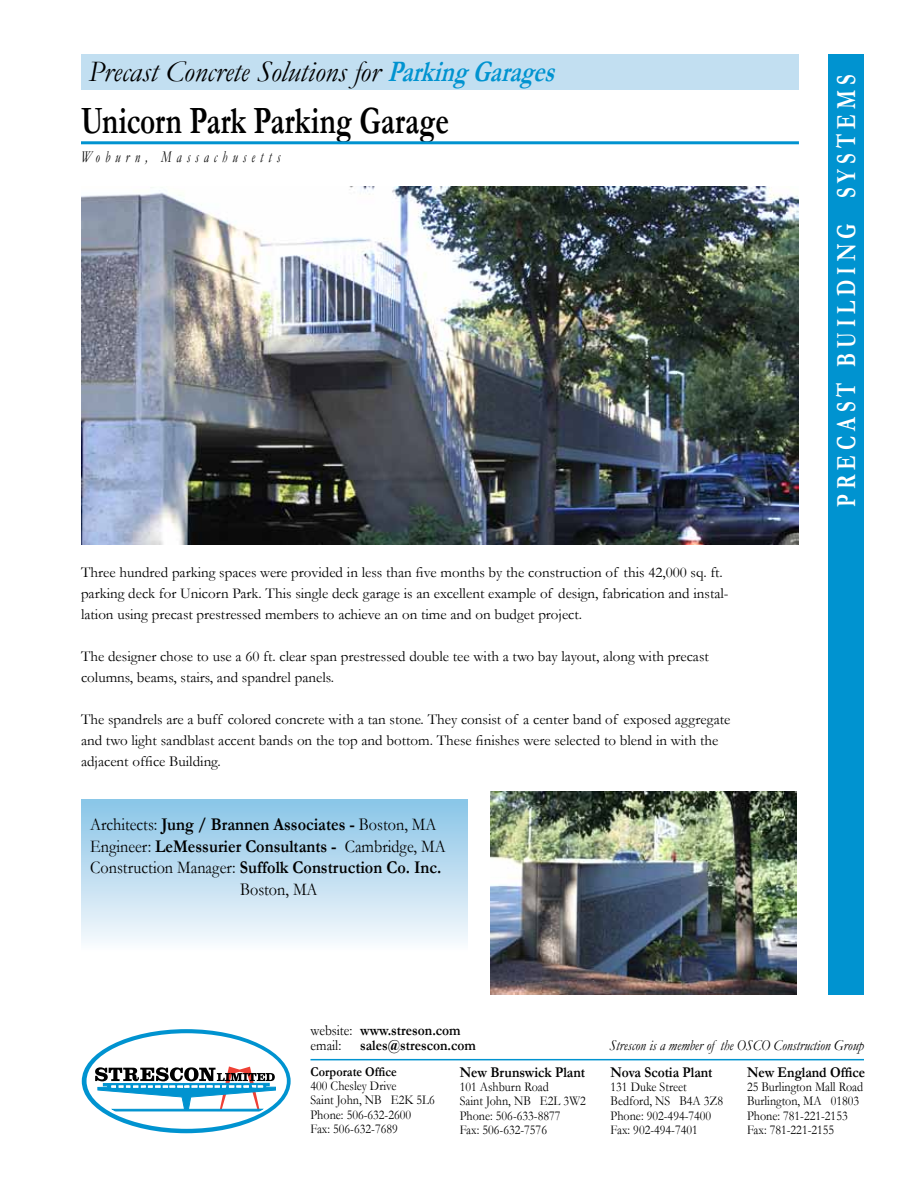
<style>
.page{position:relative;width:918px;height:1188px;background:#fff}
.page>*{position:absolute;margin:0;border:0;box-sizing:border-box;transform-origin:0 0}
.t1{font:700 39px "Garamond";letter-spacing:.005em;color:#000;scale:.75 1}
.t2{font:italic 30px "Garamond";letter-spacing:-.005em;color:#000}
.t3{font:700 27.75px "Garamond";letter-spacing:.24em;color:#fff;scale:.75 1}
.t4{font:700 18px "Garamond";color:#000;scale:.9 1}
.t5{font:18px "Garamond";color:#000;scale:.9 1}
.t6{font:italic 16.5px "Garamond";letter-spacing:.41em;color:#000;scale:.75 1}
.t7{font:15px/21px "Garamond";color:#000}
.t8{font:700 15px/15px "Garamond";color:#000;scale:.9 1}
.t9{font:italic 15px "Garamond";color:#000;scale:.9 1}
.t10{font:13.5px/14.2px "Garamond";color:#000;scale:.9 1}
.t11{font:700 13.5px "Garamond";color:#000;scale:.9 1}
.s1{font-weight:700;color:#0093d0}
.s2{font-weight:400}
</style>
<div class="page">
<div style="left:81px;top:800px;width:387px;height:152px;background:linear-gradient(to bottom,#89c4e7,#fafbfd)"></div>
<svg style="left:82px;top:1029px;width:209px;height:104px;background:#1099d2"></svg>
<div style="left:87px;top:1033px;width:200px;height:96px;background:#fff;border-radius:50%"></div>
<svg style="left:95px;top:1066px;width:181px;height:46px"></svg>
<hr style="left:310px;top:1059px;width:554px;height:1px;background:#0093d0">
<div style="left:81px;top:54px;width:718px;height:36px;background:#c2dff1"></div>
<div style="left:828px;top:54px;width:36px;height:941px;background:#0093d0"></div>
<hr style="left:81px;top:141px;width:718px;height:3px;background:#0093d0">
<img style="left:491px;top:791px;width:305px;height:204px">
<img style="left:81px;top:187px;width:718px;height:358px">
<h2 class="t2" style="left:88px;top:52px;width:478px">Precast Concrete Solutions for <span class="s1">ParkingGarages</span></h2>
<h1 class="t1" style="left:81px;top:94px;width:492px">Unicorn Park Parking Garage</h1>
<p class="t6" style="left:81px;top:146px;width:267px">Woburn, Massachusetts</p>
<p class="t7" style="left:81px;top:561px;width:649px">Three hundred parking spaces were provided in less than five months by the construction of this 42,000 sq. ft. parking deck for Unicorn Park. This single deck garage is an excellent example of design, fabrication and instal&shy;lation using precast prestressed members to achieve an on time and on budget project.</p>
<p class="t7" style="left:81px;top:645px;width:629px">The designer chose to use a 60 ft. clear span prestressed double tee with a two bay layout, along with precast columns, beams, stairs, and spandrel panels.</p>
<p class="t7" style="left:81px;top:708px;width:651px">The spandrels are a buff colored concrete with a tan stone. They consist of a center band of exposed aggregate and two light sandblast accent bands on the top and bottom. These finishes were selected to blend in with the adjacent office Building.</p>
<p class="t4" style="left:90px;top:812px;width:386px"><span class="s2">Architects:</span> Jung / Brannen Associates - <span class="s2">Boston, MA</span></p>
<p class="t4" style="left:90px;top:834px;width:396px"><span class="s2">Engineer:</span> LeMessurier Consultants - <span class="s2">Cambridge, MA</span></p>
<p class="t4" style="left:90px;top:855px;width:392px"><span class="s2">Construction Manager:</span> Suffolk Construction Co. Inc.</p>
<p class="t5" style="left:240px;top:877px;width:88px">Boston, MA</p>
<h3 class="t3" style="left:828px;top:507px;width:578px;rotate:-90deg">PRECAST BUILDING SYSTEMS</h3>
<p class="t8" style="left:311px;top:1023px;width:168px"><span class="s2">website:</span> www.streson.com <span class="s2">email:</span></p>
<p class="t8" style="left:360px;top:1038px;width:130px">sales@strescon.com</p>
<p class="t9" style="left:609px;top:1035px;width:284px">Strescon is a member of the OSCO Construction Group</p>
<p class="t11" style="left:310px;top:1062px;width:97px">Corporate Office</p>
<p class="t10" style="left:310px;top:1078px;width:140px">400 Chesley Drive<br>Saint John, NB E2K 5L6<br>Phone: 506-632-2600<br>Fax: 506-632-7689</p>
<p class="t8" style="left:460px;top:1065px;width:141px">New Brunswick Plant</p>
<p class="t10" style="left:460px;top:1079px;width:142px">101 Ashburn Road<br>Saint John, NB E2L 3W2<br>Phone: 506-633-8877<br>Fax: 506-632-7576</p>
<p class="t8" style="left:611px;top:1065px;width:115px">Nova Scotia Plant</p>
<p class="t10" style="left:611px;top:1079px;width:127px">131 Duke Street<br>Bedford, NS B4A 3Z8<br>Phone: 902-494-7400<br>Fax: 902-494-7401</p>
<p class="t8" style="left:747px;top:1065px;width:133px">New England Office</p>
<p class="t10" style="left:747px;top:1079px;width:131px">25 Burlington Mall Road<br>Burlington, MA 01803<br>Phone: 781-221-2153<br>Fax: 781-221-2155</p>
</div>
